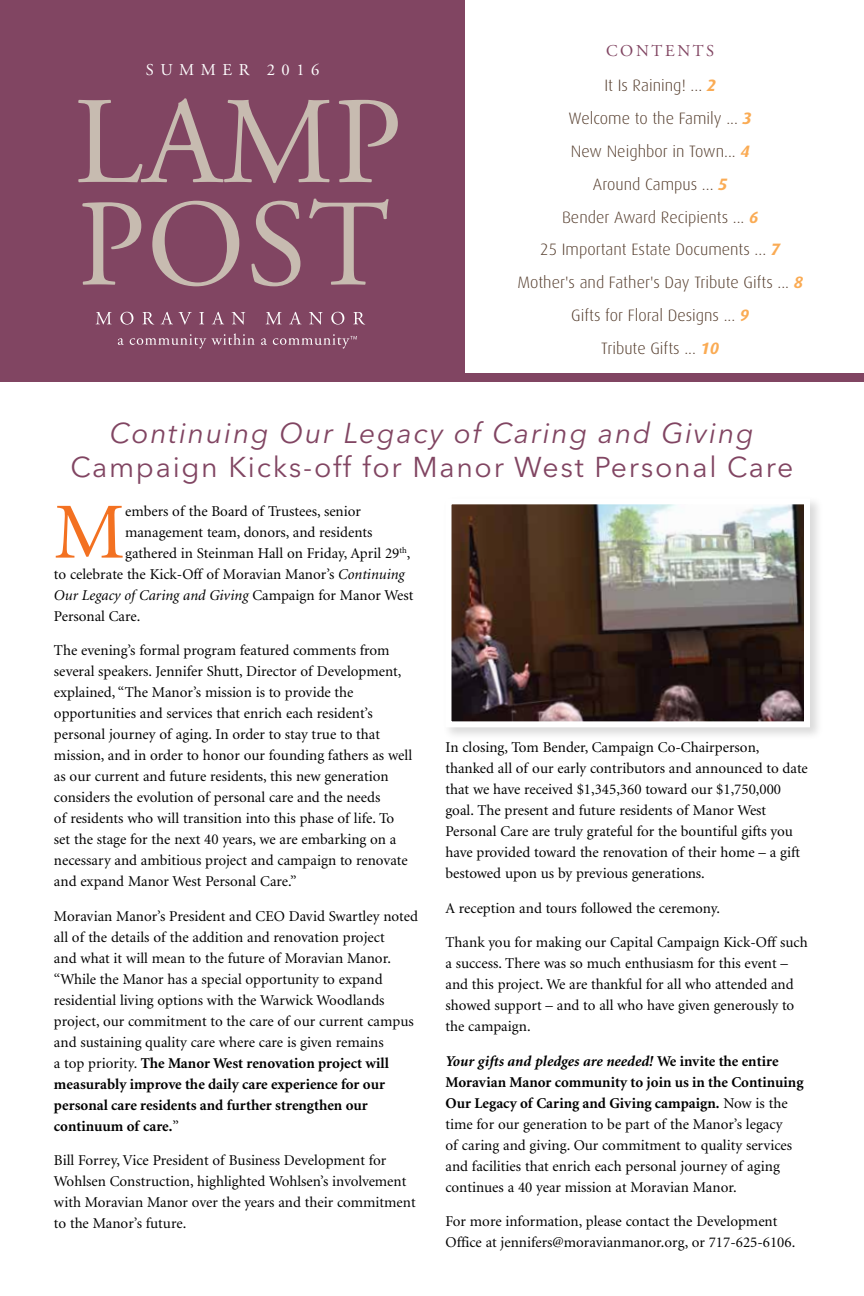
<style>
.page{position:relative;width:864px;height:1296px;background:#fff}
.page>*{position:absolute;margin:0;border:0;box-sizing:border-box;transform-origin:0 0}
.t1{font:79.65px "Minion";color:#f37121}
.t2{font:28.5px "Avenir Next LT Pro";letter-spacing:.06em;color:#814562}
.t3{font:italic 28.5px "Avenir Next LT Pro";letter-spacing:.06em;color:#814562}
.t4{font:300 16.5px/32.8px "Dax";color:#553e2e;text-align:center}
.t5{font:16.5px "Adobe Garamond";letter-spacing:.4em;color:#fff}
.t6{font:16.5px "Adobe Garamond";letter-spacing:.16em;color:#814562}
.t7{font:15px/21px "Minion";color:#000}
.t8{font:italic 15px "Minion";color:#000}
.s1{font-weight:700;font-style:italic;color:#faab54}
.s2{font-style:italic}
.s3{font-style:normal}
.s4{font-weight:700}
.s5{font-weight:700;font-style:italic}
</style>
<div class="page">
<div style="left:0;top:0;width:464px;height:378px;background:#814562"></div>
<svg style="left:78px;top:98px;width:252px;height:85px"></svg>
<svg style="left:339px;top:100px;width:59px;height:82px"></svg>
<svg style="left:96px;top:312px;width:16px;height:12px"></svg>
<svg style="left:120px;top:312px;width:13px;height:13px"></svg>
<svg style="left:142px;top:312px;width:12px;height:13px"></svg>
<svg style="left:161px;top:312px;width:12px;height:12px"></svg>
<svg style="left:179px;top:312px;width:13px;height:13px"></svg>
<svg style="left:199px;top:312px;width:5px;height:12px"></svg>
<svg style="left:212px;top:312px;width:12px;height:12px"></svg>
<svg style="left:232px;top:312px;width:13px;height:13px"></svg>
<svg style="left:266px;top:312px;width:16px;height:12px"></svg>
<svg style="left:289px;top:312px;width:12px;height:12px"></svg>
<svg style="left:309px;top:312px;width:14px;height:13px"></svg>
<svg style="left:331px;top:312px;width:13px;height:13px"></svg>
<svg style="left:353px;top:312px;width:12px;height:13px"></svg>
<svg style="left:118px;top:338px;width:6px;height:7px"></svg>
<svg style="left:130px;top:333px;width:125px;height:16px"></svg>
<svg style="left:261px;top:338px;width:6px;height:7px"></svg>
<svg style="left:82px;top:202px;width:59px;height:83px"></svg>
<svg style="left:152px;top:201px;width:87px;height:85px"></svg>
<svg style="left:251px;top:201px;width:49px;height:85px"></svg>
<svg style="left:309px;top:198px;width:80px;height:87px"></svg>
<svg style="left:273px;top:334px;width:84px;height:15px"></svg>
<div style="left:0;top:373px;width:864px;height:9px;background:#814562"></div>
<div style="left:443px;top:496px;width:380px;height:245px;background:#000;opacity:.15"></div>
<img style="left:453px;top:505px;width:350px;height:215px">
<div style="left:446px;top:498px;width:364px;height:229px;border:6px solid #fff"></div>
<p class="t5" style="left:146px;top:61px;width:175px">SUMMER 2016</p>
<p class="t6" style="left:606px;top:42px;width:110px">CONTENTS</p>
<p class="t4" style="left:517px;top:69px;width:287px">It Is Raining! ... <span class="s1">2<br></span>Welcome to the Family ... <span class="s1">3<br></span>New Neighbor in Town... <span class="s1">4<br></span>Around Campus ... <span class="s1">5<br></span>Bender Award Recipients ... <span class="s1">6<br></span>25 Important Estate Documents ... <span class="s1">7<br></span>Mother's and Father's Day Tribute Gifts ... <span class="s1">8<br></span>Gifts for Floral Designs ... <span class="s1">9<br></span>Tribute Gifts ... <span class="s1">10</span></p>
<h2 class="t3" style="left:110px;top:416px;width:646px">Continuing Our Legacy of Caring and Giving</h2>
<h2 class="t2" style="left:70px;top:450px;width:725px">Campaign Kicks-off for Manor West Personal Care</h2>
<h1 class="t1" style="left:54px;top:493px;width:73px">M</h1>
<p class="t7" style="left:125px;top:501px;width:237px">embers of the Board of Trustees, senior</p>
<p class="t7" style="left:125px;top:522px;width:249px">management team, donors, and residents</p>
<p class="t7" style="left:125px;top:543px;width:287px">gathered in Steinman Hall on Friday, April 29<sup>th</sup>,</p>
<p class="t7" style="left:54px;top:564px;width:352px">to celebrate the Kick-Off of Moravian Manor’s <span class="s2">Continuing</span></p>
<p class="t8" style="left:54px;top:587px;width:361px">Our Legacy of Caring and Giving <span class="s3">Campaign for Manor West</span></p>
<p class="t7" style="left:54px;top:606px;width:88px">Personal Care.</p>
<p class="t7" style="left:54px;top:640px;width:360px">The evening’s formal program featured comments from several speakers. Jennifer Shutt, Director of Development, explained, “The Manor’s mission is to provide the opportunities and services that enrich each resident’s personal journey of aging. In order to stay true to that mission, and in order to honor our founding fathers as well as our current and future residents, this new generation considers the evolution of personal care and the needs<br>of residents who will transition into this phase of life. To set the stage for the next 40 years, we are embarking on a necessary and ambitious project and campaign to renovate and expand Manor West Personal Care.”</p>
<p class="t7" style="left:54px;top:906px;width:366px">Moravian Manor’s President and CEO David Swartley noted all of the details of the addition and renovation project<br>and what it will mean to the future of Moravian Manor. “While the Manor has a special opportunity to expand residential living options with the Warwick Woodlands project, our commitment to the care of our current campus and sustaining quality care where care is given remains<br>a top priority. <span class="s4">The Manor West renovation project will measurably improve the daily care experience for our personal care residents and further strengthen our continuum of care.</span>”</p>
<p class="t7" style="left:54px;top:1150px;width:363px">Bill Forrey, Vice President of Business Development for Wohlsen Construction, highlighted Wohlsen’s involvement with Moravian Manor over the years and their commitment to the Manor’s future.</p>
<p class="t7" style="left:445px;top:737px;width:364px">In closing, Tom Bender, Campaign Co-Chairperson, thanked all of our early contributors and announced to date that we have received $1,345,360 toward our $1,750,000 goal. The present and future residents of Manor West Personal Care are truly grateful for the bountiful gifts you have provided toward the renovation of their home – a gift bestowed upon us by previous generations.</p>
<p class="t7" style="left:445px;top:898px;width:276px">A reception and tours followed the ceremony.</p>
<p class="t7" style="left:445px;top:932px;width:364px">Thank you for making our Capital Campaign Kick-Off such a success. There was so much enthusiasm for this event – and this project. We are thankful for all who attended and showed support – and to all who have given generously to the campaign.</p>
<p class="t7" style="left:445px;top:1051px;width:360px"><span class="s5">Your gifts and pledges are needed!</span> <span class="s4">We invite the entire Moravian Manor community to join us in the Continuing Our Legacy of Caring and Giving campaign.</span> Now is the time for our generation to be part of the Manor’s legacy<br>of caring and giving. Our commitment to quality services and facilities that enrich each personal journey of aging continues a 40 year mission at Moravian Manor.</p>
<p class="t7" style="left:445px;top:1211px;width:351px">For more information, please contact the Development<br>Office at jennifers@moravianmanor.org, or 717-625-6106.</p>
</div>
